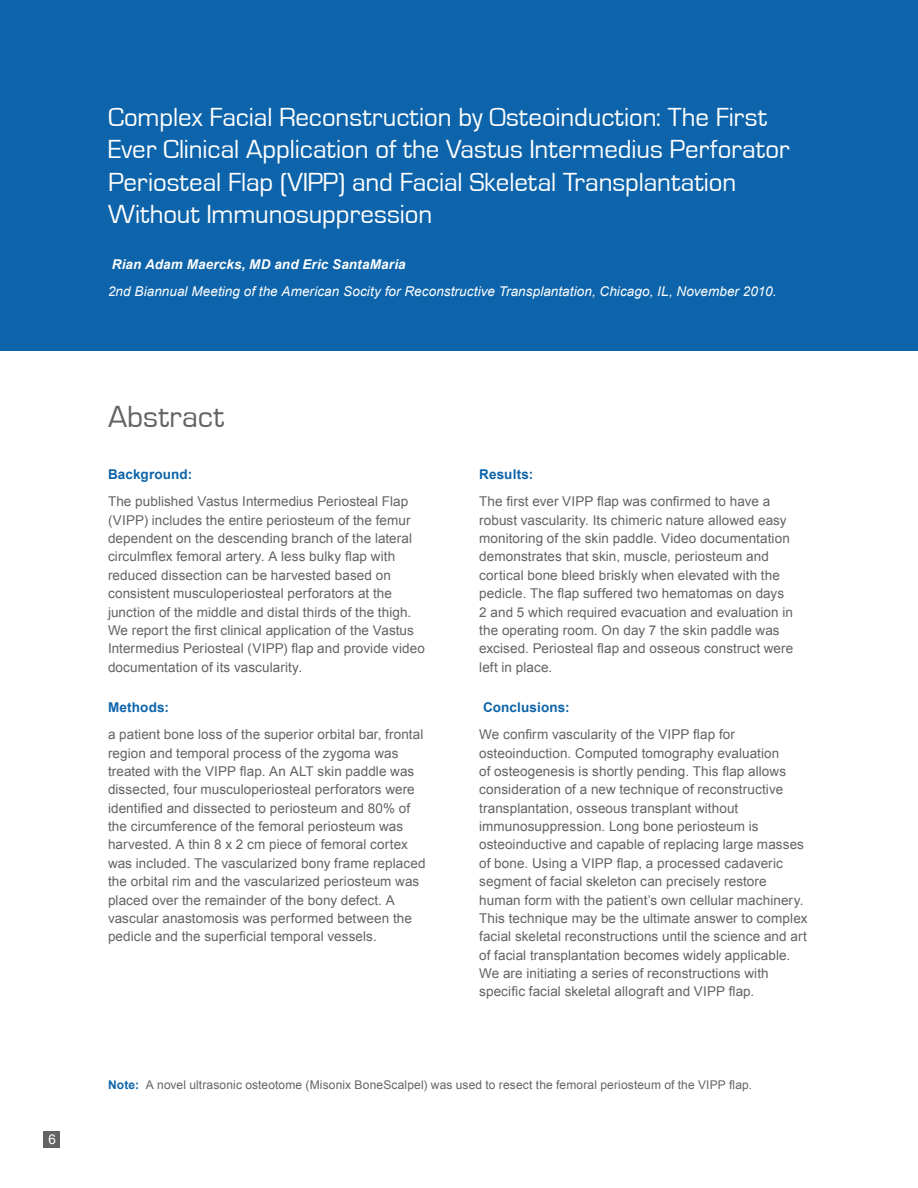
<style>
.page{position:relative;width:918px;height:1188px;background:#fff}
.page>*{position:absolute;margin:0;border:0;box-sizing:border-box;transform-origin:0 0}
.t1{font:31.5px "Eurostile";letter-spacing:.01em;color:#636366}
.t2{font:27px/32.4px "Eurostile";letter-spacing:-.005em;color:#fff}
.t3{font:13.5px/18.3px "Arial";letter-spacing:.005em;color:#636366}
.t4{font:italic 13.5px "Arial";letter-spacing:.005em;color:#fff}
.t5{font:700 13.5px "Arial";letter-spacing:.01em;color:#0d64aa}
.t6{font:italic 700 13.5px "Arial";letter-spacing:.01em;color:#fff}
.t7{font:13.5px "Arial";color:#fff}
.t8{font:12px "Arial";letter-spacing:.01em;color:#636366}
.s1{font-weight:700;color:#0d64aa}
</style>
<div class="page">
<div style="left:0;top:0;width:918px;height:351px;background:#0d64aa"></div>
<div style="left:44px;top:1131px;width:16px;height:17px;background:#636366"></div>
<p class="t7" style="left:48px;top:1131px;width:9px">6</p>
<p class="t2" style="left:108px;top:101px;width:683px">Complex Facial Reconstruction by Osteoinduction: The First Ever Clinical Application of the Vastus Intermedius Perforator Periosteal Flap (VIPP) and Facial Skeletal Transplantation Without Immunosuppression</p>
<p class="t6" style="left:112px;top:255px;width:295px">Rian Adam Maercks, MD and Eric SantaMaria</p>
<p class="t4" style="left:108px;top:282px;width:670px">2nd Biannual Meeting of the American Socity for Reconstructive Transplantation, Chicago, IL, November 2010.</p>
<p class="t1" style="left:108px;top:400px;width:117px">Abstract</p>
<p class="t5" style="left:108px;top:466px;width:86px">Background:</p>
<p class="t3" style="left:108px;top:493px;width:318px">The published Vastus Intermedius Periosteal Flap (VIPP) includes the entire periosteum of the femur dependent on the descending branch of the lateral circulmflex femoral artery. A less bulky flap with reduced dissection can be harvested based on consistent musculoperiosteal perforators at the junction of the middle and distal thirds of the thigh.<br>We report the first clinical application of the Vastus Intermedius Periosteal (VIPP) flap and provide video documentation of its vascularity.</p>
<p class="t5" style="left:108px;top:699px;width:63px">Methods:</p>
<p class="t3" style="left:108px;top:726px;width:319px">a patient bone loss of the superior orbital bar, frontal region and temporal process of the zygoma was treated with the VIPP flap. An ALT skin paddle was dissected, four musculoperiosteal perforators were identified and dissected to periosteum and 80% of the circumference of the femoral periosteum was harvested. A thin 8 x 2 cm piece of femoral cortex was included. The vascularized bony frame replaced the orbital rim and the vascularized periosteum was placed over the remainder of the bony defect. A vascular anastomosis was performed between the pedicle and the superficial temporal vessels.</p>
<p class="t5" style="left:479px;top:466px;width:56px">Results:</p>
<p class="t3" style="left:479px;top:493px;width:316px">The first ever VIPP flap was confirmed to have a robust vascularity. Its chimeric nature allowed easy monitoring of the skin paddle. Video documentation demonstrates that skin, muscle, periosteum and cortical bone bleed briskly when elevated with the pedicle. The flap suffered two hematomas on days 2 and 5 which required evacuation and evaluation in the operating room. On day 7 the skin paddle was excised. Periosteal flap and osseous construct were left in place.</p>
<p class="t5" style="left:483px;top:699px;width:88px">Conclusions:</p>
<p class="t3" style="left:479px;top:726px;width:330px">We confirm vascularity of the VIPP flap for osteoinduction. Computed tomography evaluation<br>of osteogenesis is shortly pending. This flap allows consideration of a new technique of reconstructive transplantation, osseous transplant without immunosuppression. Long bone periosteum is osteoinductive and capable of replacing large masses of bone. Using a VIPP flap, a processed cadaveric segment of facial skeleton can precisely restore human form with the patient’s own cellular machinery.<br>This technique may be the ultimate answer to complex facial skeletal reconstructions until the science and art of facial transplantation becomes widely applicable.<br>We are initiating a series of reconstructions with specific facial skeletal allograft and VIPP flap.</p>
<p class="t8" style="left:108px;top:1077px;width:646px"><span class="s1">Note:</span> A novel ultrasonic osteotome (Misonix BoneScalpel) was used to resect the femoral periosteum of the VIPP flap.</p>
</div>
